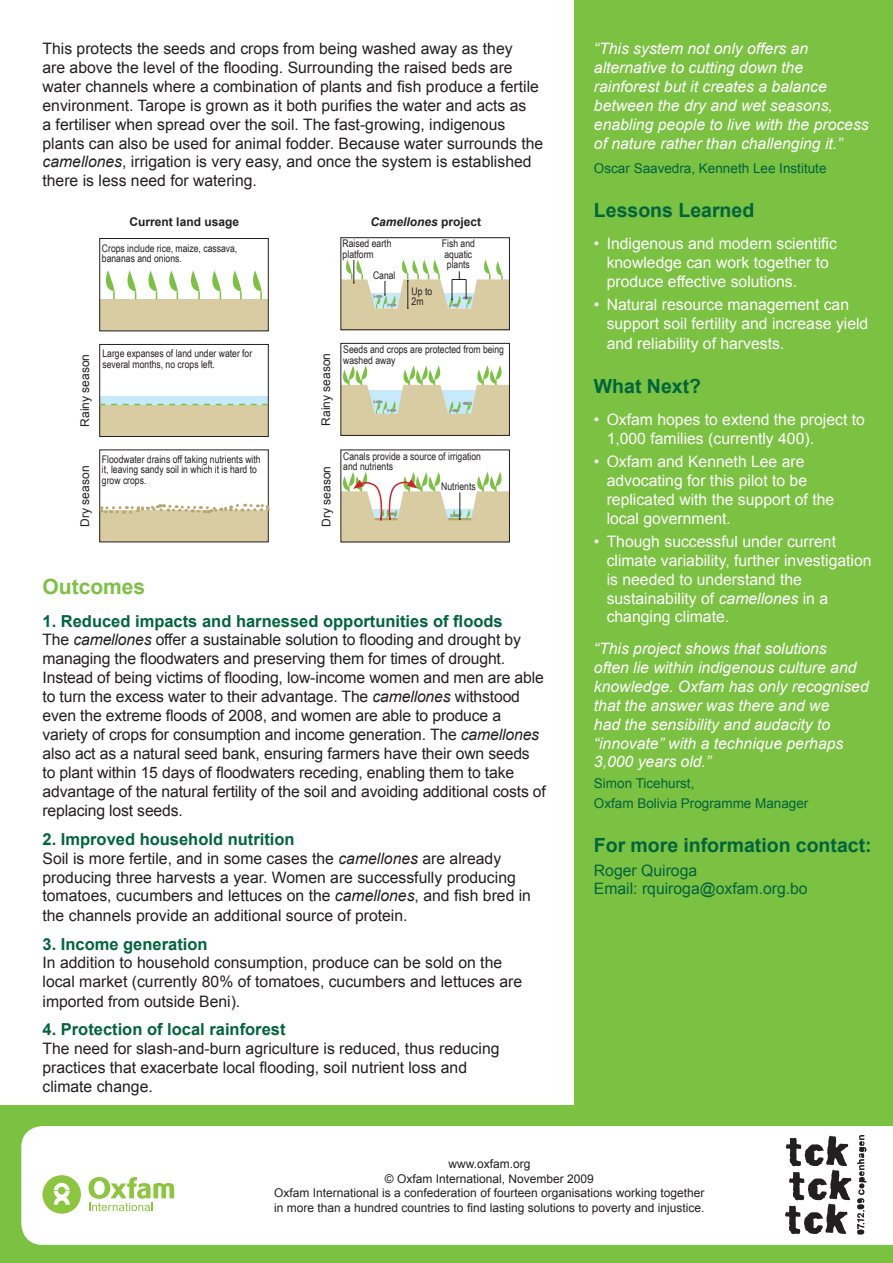
<style>
.page{position:relative;width:893px;height:1263px;background:#fff}
.page>*{position:absolute;margin:0;border:0;box-sizing:border-box;transform-origin:0 0}
.t1{font:700 21px "Arial";color:#7bc142}
.t2{font:700 19.5px "Arial";color:#00643d}
.t3{font:700 16.5px "Arial";color:#00643d}
.t4{font:15.75px/18.9px "Arial";color:#231f20}
.t5{font:15.75px/18.9px "Arial";color:#fff}
.t6{font:italic 15.75px/18.9px "Arial";color:#fff}
.t7{font:15.75px "Arial";color:#00643d}
.t8{font:13.5px/19.8px "Arial";color:#00643d}
.t9{font:12px/14.4px "Arial";color:#231f20}
.t10{font:italic 700 12px "Arial";color:#231f20}
.t11{font:700 12px "Arial";color:#231f20}
.t12{font:10.5px/10.5px "Arial Narrow";color:#231f20}
.s1{font-style:italic}
.s2{font-style:normal}
</style>
<div class="page">
<div style="left:574px;top:0;width:319px;height:1263px;background:#7bc142"></div>
<div style="left:0;top:1106px;width:893px;height:157px;background:#7bc142"></div>
<div style="left:21px;top:1126px;width:872px;height:119px;background:#fff"></div>
<svg style="left:43px;top:1175px;width:38px;height:39px"></svg>
<svg style="left:88px;top:1177px;width:86px;height:34px"></svg>
<svg style="left:785px;top:1136px;width:66px;height:98px"></svg>
<svg style="left:857px;top:1135px;width:9px;height:100px"></svg>
<div style="left:100px;top:299px;width:168px;height:32px;background:#dacca2"></div>
<div style="left:100px;top:238px;width:168px;height:93px;border:1px solid #231f20"></div>
<svg style="left:101px;top:270px;width:14px;height:29px"></svg>
<svg style="left:127px;top:270px;width:10px;height:29px"></svg>
<svg style="left:148px;top:270px;width:10px;height:29px"></svg>
<svg style="left:169px;top:270px;width:10px;height:29px"></svg>
<svg style="left:191px;top:270px;width:9px;height:29px"></svg>
<svg style="left:212px;top:270px;width:50px;height:29px"></svg>
<div style="left:100px;top:396px;width:168px;height:15px;background:#c6eafa"></div>
<div style="left:100px;top:405px;width:168px;height:32px;background:#dacca2"></div>
<div style="left:100px;top:344px;width:168px;height:93px;border:1px solid #231f20"></div>
<svg style="left:100px;top:404px;width:168px;height:1px"></svg>
<div style="left:100px;top:510px;width:168px;height:32px;background:#dacca2"></div>
<svg style="left:101px;top:502px;width:167px;height:14px"></svg>
<div style="left:341px;top:237px;width:169px;height:93px;border:1px solid #231f20"></div>
<svg style="left:341px;top:260px;width:169px;height:70px"></svg>
<svg style="left:340px;top:365px;width:168px;height:71px"></svg>
<div style="left:341px;top:343px;width:169px;height:93px;border:1px solid #231f20"></div>
<svg style="left:340px;top:472px;width:170px;height:70px"></svg>
<p class="t4" style="left:43px;top:39px;width:502px">This protects the seeds and crops from being washed away as they<br>are above the level of the flooding. Surrounding the raised beds are water channels where a combination of plants and fish produce a fertile environment. Tarope is grown as it both purifies the water and acts as<br>a fertiliser when spread over the soil. The fast-growing, indigenous plants can also be used for animal fodder. Because water surrounds the <span class="s1">camellones</span>, irrigation is very easy, and once the system is established there is less need for watering.</p>
<p class="t6" style="left:594px;top:39px;width:276px">“This system not only offers an alternative to cutting down the rainforest but it creates a balance between the dry and wet seasons, enabling people to live with the process of nature rather than challenging it.”</p>
<p class="t8" style="left:594px;top:158px;width:234px">Oscar Saavedra, Kenneth Lee Institute</p>
<p class="t2" style="left:594px;top:198px;width:162px">Lessons Learned</p>
<p class="t5" style="left:607px;top:234px;width:232px;text-indent:-13px">• Indigenous and modern scientific knowledge can work together to produce effective solutions.</p>
<p class="t5" style="left:607px;top:295px;width:263px;line-height:19.4px;text-indent:-13px">• Natural resource management can support soil fertility and increase yield and reliability of harvests.</p>
<p class="t2" style="left:594px;top:373px;width:109px">What Next?</p>
<p class="t5" style="left:607px;top:410px;width:260px;text-indent:-13px">• Oxfam hopes to extend the project to<br>1,000 families (currently 400).</p>
<p class="t5" style="left:607px;top:452px;width:229px;text-indent:-13px">• Oxfam and Kenneth Lee are advocating for this pilot to be replicated with the support of the local government.</p>
<p class="t5" style="left:607px;top:532px;width:266px;text-indent:-13px">• Though successful under current climate variability, further investigation is needed to understand the sustainability of <span class="s1">camellones</span> in a changing climate.</p>
<p class="t6" style="left:594px;top:639px;width:276px">“This project shows that solutions<br>often lie within indigenous culture and knowledge. Oxfam has only recognised that the answer was there and we<br>had the sensibility and audacity to “innovate” with a technique perhaps 3,000 years old.”</p>
<p class="t8" style="left:594px;top:773px;width:216px">Simon Ticehurst,<br>Oxfam Bolivia Programme Manager</p>
<p class="t2" style="left:594px;top:833px;width:279px">For more information contact:</p>
<p class="t7" style="left:594px;top:860px;width:105px">Roger Quiroga</p>
<p class="t7" style="left:594px;top:879px;width:215px">Email: rquiroga@oxfam.org.bo</p>
<p class="t10" style="left:371px;top:214px;width:112px">Camellones <span class="s2">project</span></p>
<p class="t12" style="left:343px;top:238px;width:50px">Raised earth platform</p>
<p class="t12" style="left:373px;top:270px;width:24px">Canal</p>
<p class="t12" style="left:412px;top:285px;width:22px">Up to<br>2m</p>
<p class="t11" style="left:130px;top:214px;width:111px">Current land usage</p>
<p class="t12" style="left:102px;top:242px;width:137px">Crops include rice, maize, cassava, bananas and onions.</p>
<p class="t12" style="left:442px;top:238px;width:35px">Fish and aquatic plants</p>
<p class="t12" style="left:343px;top:344px;width:162px">Seeds and crops are protected from being washed away</p>
<p class="t9" style="left:78px;top:427px;width:74px;rotate:-90deg">Rainy season</p>
<p class="t12" style="left:102px;top:348px;width:151px">Large expanses of land under water for several months, no crops left.</p>
<p class="t9" style="left:319px;top:426px;width:74px;rotate:-90deg">Rainy season</p>
<p class="t12" style="left:343px;top:450px;width:139px">Canals provide a source of irrigation and nutrients</p>
<p class="t9" style="left:78px;top:526px;width:62px;rotate:-90deg">Dry season</p>
<p class="t12" style="left:102px;top:453px;width:160px">Floodwater drains off taking nutrients with it, leaving sandy soil in which it is hard to grow crops.</p>
<p class="t9" style="left:319px;top:527px;width:62px;rotate:-90deg">Dry season</p>
<p class="t12" style="left:441px;top:481px;width:36px">Nutrients</p>
<p class="t1" style="left:43px;top:573px;width:104px">Outcomes</p>
<p class="t3" style="left:43px;top:610px;width:462px">1. Reduced impacts and harnessed opportunities of floods</p>
<p class="t4" style="left:43px;top:630px;width:505px">The <span class="s1">camellones</span> offer a sustainable solution to flooding and drought by managing the floodwaters and preserving them for times of drought.<br>Instead of being victims of flooding, low-income women and men are able to turn the excess water to their advantage. The <span class="s1">camellones</span> withstood even the extreme floods of 2008, and women are able to produce a variety of crops for consumption and income generation. The <span class="s1">camellones </span>also act as a natural seed bank, ensuring farmers have their own seeds to plant within 15 days of floodwaters receding, enabling them to take advantage of the natural fertility of the soil and avoiding additional costs of replacing lost seeds.</p>
<p class="t3" style="left:43px;top:828px;width:254px">2. Improved household nutrition</p>
<p class="t4" style="left:43px;top:849px;width:490px">Soil is more fertile, and in some cases the <span class="s1">camellones</span> are already producing three harvests a year. Women are successfully producing tomatoes, cucumbers and lettuces on the <span class="s1">camellones</span>, and fish bred in the channels provide an additional source of protein.</p>
<p class="t3" style="left:43px;top:933px;width:167px">3. Income generation</p>
<p class="t4" style="left:43px;top:953px;width:481px;line-height:19.4px">In addition to household consumption, produce can be sold on the local market (currently 80% of tomatoes, cucumbers and lettuces are imported from outside Beni).</p>
<p class="t3" style="left:43px;top:1019px;width:244px">4. Protection of local rainforest</p>
<p class="t4" style="left:43px;top:1039px;width:458px">The need for slash-and-burn agriculture is reduced, thus reducing practices that exacerbate local flooding, soil nutrient loss and climate change.</p>
<p class="t9" style="left:448px;top:1157px;width:84px">www.oxfam.org</p>
<p class="t9" style="left:385px;top:1171px;width:210px">© Oxfam International, November 2009</p>
<p class="t9" style="left:274px;top:1186px;width:432px">Oxfam International is a confederation of fourteen organisations working together in more than a hundred countries to find lasting solutions to poverty and injustice.</p>
</div>
